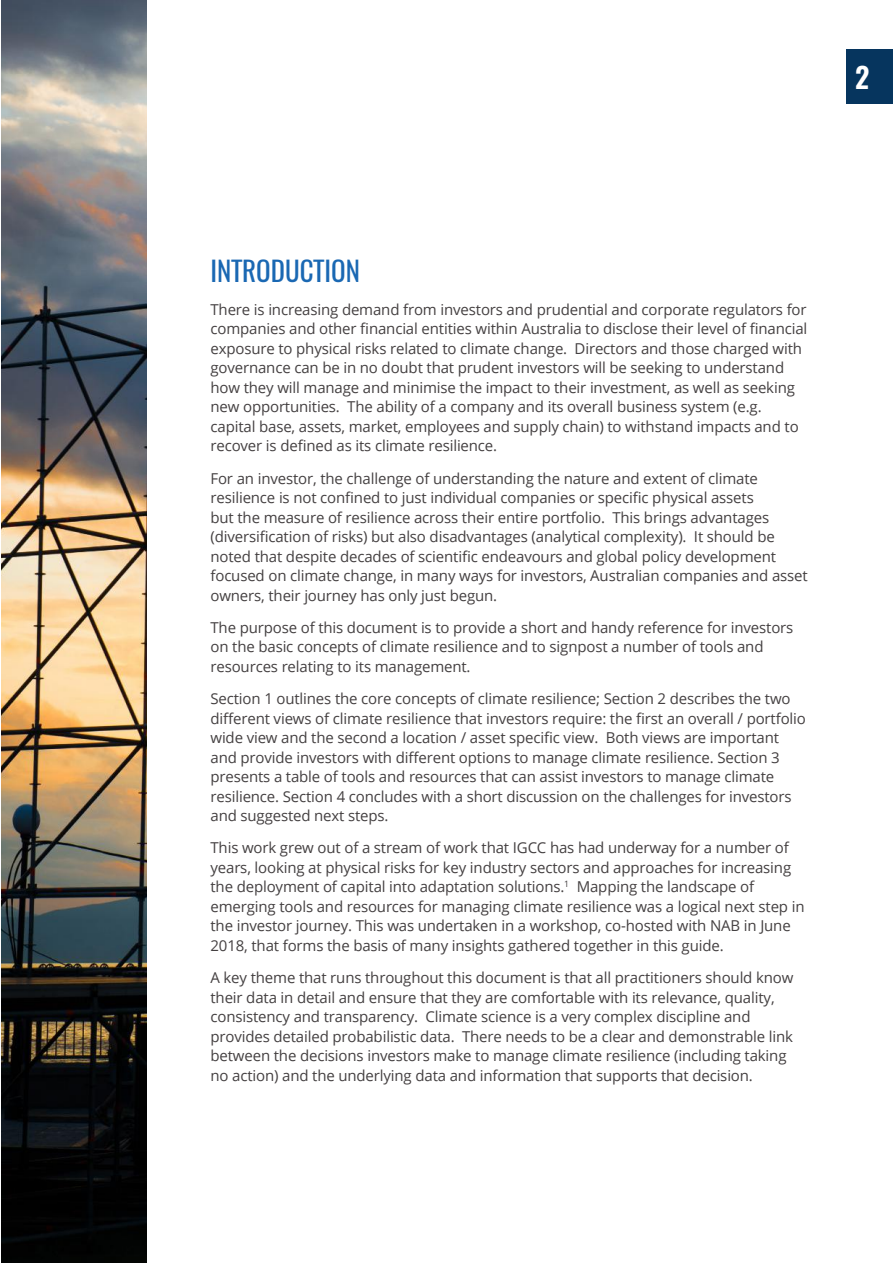
<style>
.page{position:relative;width:893px;height:1263px;background:#fff}
.page>*{position:absolute;margin:0;border:0;box-sizing:border-box;transform-origin:0 0}
.t1{font:600 28.5px "Oswald";color:#fff}
.t2{font:27px "Oswald";color:#1a68b3}
.t3{font:15px/19.5px "Open Sans";letter-spacing:-.01em;color:#444041}
</style>
<div class="page">
<div style="left:846px;top:49px;width:47px;height:54px;background:#06355e"></div>
<img style="left:1px;top:0;width:146px;height:1263px">
<h1 class="t1" style="left:855px;top:58px;width:16px">2</h1>
<h2 class="t2" style="left:210px;top:253px;width:151px">INTRODUCTION</h2>
<p class="t3" style="left:210px;top:299px;width:598px">There is increasing demand from investors and prudential and corporate regulators for companies and other financial entities within Australia to disclose their level of financial exposure to physical risks related to climate change. Directors and those charged with governance can be in no doubt that prudent investors will be seeking to understand how they will manage and minimise the impact to their investment, as well as seeking new opportunities. The ability of a company and its overall business system (e.g. capital base, assets, market, employees and supply chain) to withstand impacts and to recover is defined as its climate resilience.</p>
<p class="t3" style="left:210px;top:468px;width:599px">For an investor, the challenge of understanding the nature and extent of climate resilience is not confined to just individual companies or specific physical assets<br>but the measure of resilience across their entire portfolio. This brings advantages (diversification of risks) but also disadvantages (analytical complexity). It should be noted that despite decades of scientific endeavours and global policy development focused on climate change, in many ways for investors, Australian companies and asset owners, their journey has only just begun.</p>
<p class="t3" style="left:210px;top:617px;width:584px">The purpose of this document is to provide a short and handy reference for investors on the basic concepts of climate resilience and to signpost a number of tools and resources relating to its management.</p>
<p class="t3" style="left:210px;top:688px;width:597px">Section 1 outlines the core concepts of climate resilience; Section 2 describes the two different views of climate resilience that investors require: the first an overall / portfolio wide view and the second a location / asset specific view. Both views are important and provide investors with different options to manage climate resilience. Section 3 presents a table of tools and resources that can assist investors to manage climate resilience. Section 4 concludes with a short discussion on the challenges for investors and suggested next steps.</p>
<p class="t3" style="left:210px;top:838px;width:596px">This work grew out of a stream of work that IGCC has had underway for a number of years, looking at physical risks for key industry sectors and approaches for increasing the deployment of capital into adaptation solutions.<sup>1</sup> Mapping the landscape of emerging tools and resources for managing climate resilience was a logical next step in the investor journey. This was undertaken in a workshop, co-hosted with NAB in June 2018, that forms the basis of many insights gathered together in this guide.</p>
<p class="t3" style="left:210px;top:967px;width:584px">A key theme that runs throughout this document is that all practitioners should know their data in detail and ensure that they are comfortable with its relevance, quality, consistency and transparency. Climate science is a very complex discipline and provides detailed probabilistic data. There needs to be a clear and demonstrable link between the decisions investors make to manage climate resilience (including taking no action) and the underlying data and information that supports that decision.</p>
</div>
